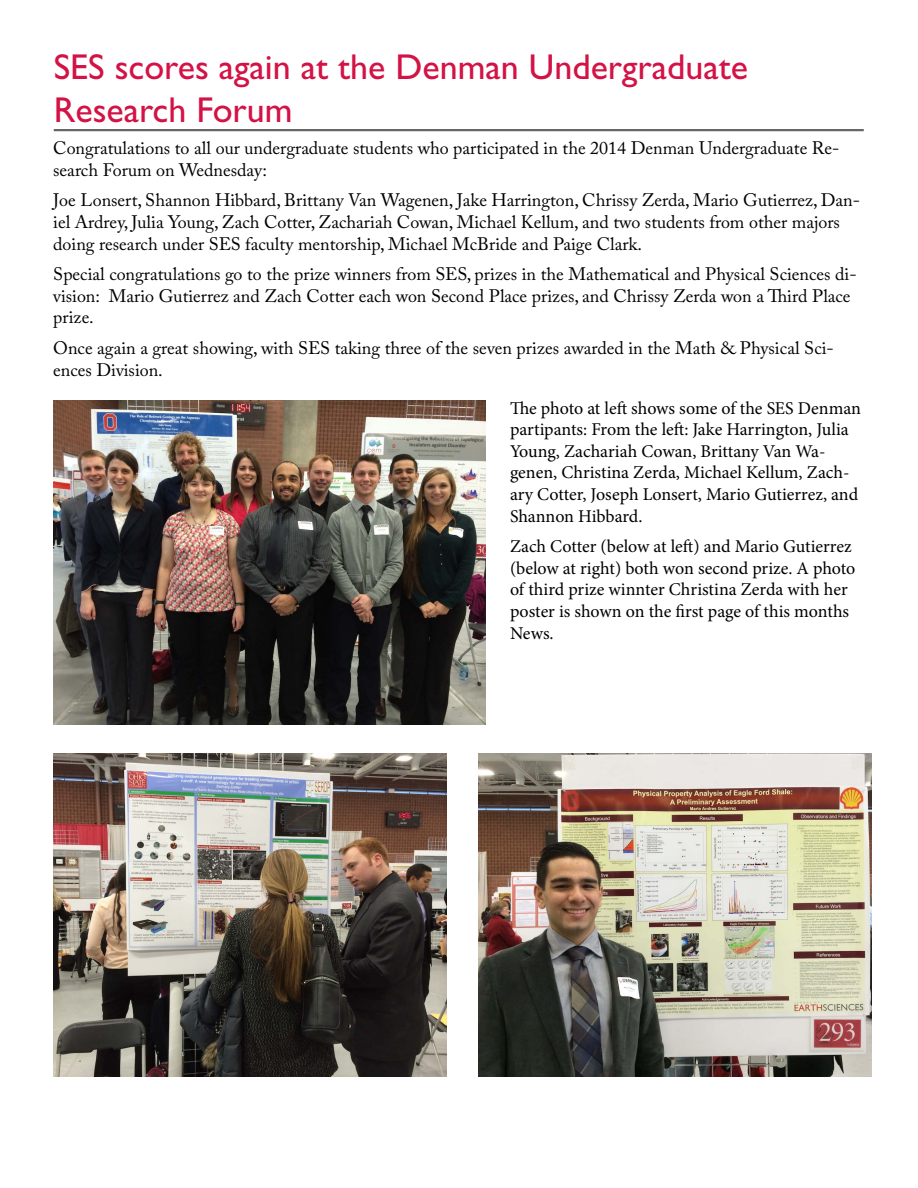
<style>
.page{position:relative;width:918px;height:1188px;background:#fff}
.page>*{position:absolute;margin:0;border:0;box-sizing:border-box;transform-origin:0 0}
.t1{font:36px/43.2px "Gill Sans Std";color:#d31245}
.t2{font:18px/21.6px "Adobe Caslon Pro";color:#000}
.t3{font:18px/21.6px "Minion Pro";letter-spacing:-.005em;color:#000}
</style>
<div class="page">
<hr style="left:54px;top:129px;width:810px;height:2px;background:#666">
<img style="left:54px;top:400px;width:432px;height:324px">
<img style="left:53px;top:753px;width:393px;height:324px">
<img style="left:478px;top:753px;width:393px;height:324px">
<h1 class="t1" style="left:54px;top:45px;width:696px">SES scores again at the Denman Undergraduate<br>Research Forum</h1>
<p class="t2" style="left:53px;top:137px;width:788px">Congratulations to all our undergraduate students who participated in the 2014 Denman Undergraduate Re&shy;search Forum on Wednesday:</p>
<p class="t2" style="left:53px;top:189px;width:808px">Joe Lonsert, Shannon Hibbard, Brittany Van Wagenen, Jake Harrington, Chrissy Zerda, Mario Gutierrez, Dan&shy;iel Ardrey, Julia Young, Zach Cotter, Zachariah Cowan, Michael Kellum, and two students from other majors doing research under SES faculty mentorship, Michael McBride and Paige Clark.</p>
<p class="t2" style="left:53px;top:263px;width:805px">Special congratulations go to the prize winners from SES, prizes in the Mathematical and Physical Sciences di&shy;vision: Mario Gutierrez and Zach Cotter each won Second Place prizes, and Chrissy Zerda won a Third Place prize.</p>
<p class="t2" style="left:53px;top:337px;width:782px">Once again a great showing, with SES taking three of the seven prizes awarded in the Math &amp; Physical Sci&shy;ences Division.</p>
<p class="t3" style="left:510px;top:397px;width:352px">The photo at left shows some of the SES Denman partipants: From the left: Jake Harrington, Julia Young, Zachariah Cowan, Brittany Van Wa&shy;genen, Christina Zerda, Michael Kellum, Zach&shy;ary Cotter, Joseph Lonsert, Mario Gutierrez, and Shannon Hibbard.</p>
<p class="t3" style="left:510px;top:536px;width:347px">Zach Cotter (below at left) and Mario Gutierrez (below at right) both won second prize. A photo of third prize winnter Christina Zerda with her poster is shown on the first page of this months News.</p>
</div>
